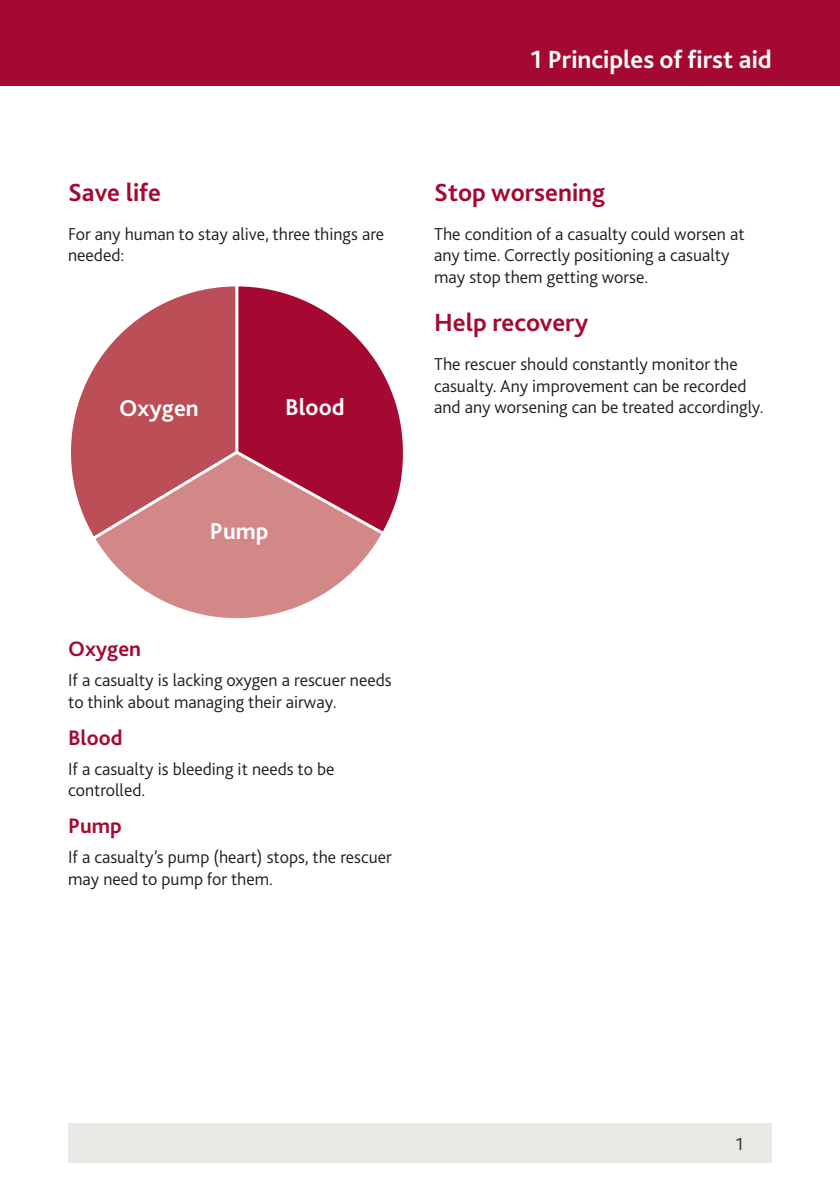
<style>
.page{position:relative;width:840px;height:1191px;background:#fff}
.page>*{position:absolute;margin:0;border:0;box-sizing:border-box;transform-origin:0 0}
.t1{font:700 26px "Bliss 2";color:#a50931}
.t2{font:700 26px "Bliss 2";color:#fff}
.t3{font:700 24px "Bliss 2";color:#fff}
.t4{font:700 22px "Bliss 2";color:#a50931}
.t5{font:300 18px/21.6px "Bliss 2";color:#1d1d1b}
.t6{font:18px "Bliss 2";color:#373e42}
</style>
<div class="page">
<div style="left:68px;top:1123px;width:703px;height:39px;background:#eae8e5"></div>
<div style="left:0;top:0;width:839px;height:85px;background:#a50931"></div>
<svg style="left:71px;top:286px;width:162px;height:241px"></svg>
<svg style="left:89px;top:448px;width:291px;height:171px"></svg>
<svg style="left:233px;top:286px;width:170px;height:251px;background:#ba435e"></svg>
<h1 class="t1" style="left:68px;top:176px;width:94px">Save life</h1>
<p class="t5" style="left:68px;top:223px;width:317px">For any human to stay alive, three things are needed:</p>
<h1 class="t2" style="left:530px;top:43px;width:243px">1 Principles of first aid</h1>
<h1 class="t1" style="left:434px;top:176px;width:172px">Stop worsening</h1>
<p class="t5" style="left:434px;top:223px;width:312px">The condition of a casualty could worsen at any time. Correctly positioning a casualty may stop them getting worse.</p>
<h1 class="t1" style="left:434px;top:306px;width:155px">Help recovery</h1>
<p class="t5" style="left:434px;top:353px;width:314px">The rescuer should constantly monitor the casualty. Any improvement can be recorded</p>
<h2 class="t3" style="left:119px;top:393px;width:81px">Oxygen</h2>
<h2 class="t3" style="left:285px;top:392px;width:61px">Blood</h2>
<p class="t5" style="left:434px;top:396px;width:331px">and any worsening can be treated accordingly.</p>
<h2 class="t3" style="left:210px;top:516px;width:60px">Pump</h2>
<p class="t4" style="left:68px;top:635px;width:74px">Oxygen</p>
<p class="t5" style="left:68px;top:669px;width:325px">If a casualty is lacking oxygen a rescuer needs to think about managing their airway.</p>
<p class="t4" style="left:68px;top:723px;width:56px">Blood</p>
<p class="t5" style="left:68px;top:758px;width:268px">If a casualty is bleeding it needs to be controlled.</p>
<p class="t4" style="left:68px;top:812px;width:55px">Pump</p>
<p class="t5" style="left:68px;top:846px;width:325px">If a casualty’s pump (heart) stops, the rescuer may need to pump for them.</p>
<p class="t6" style="left:735px;top:1132px;width:9px">1</p>
</div>
